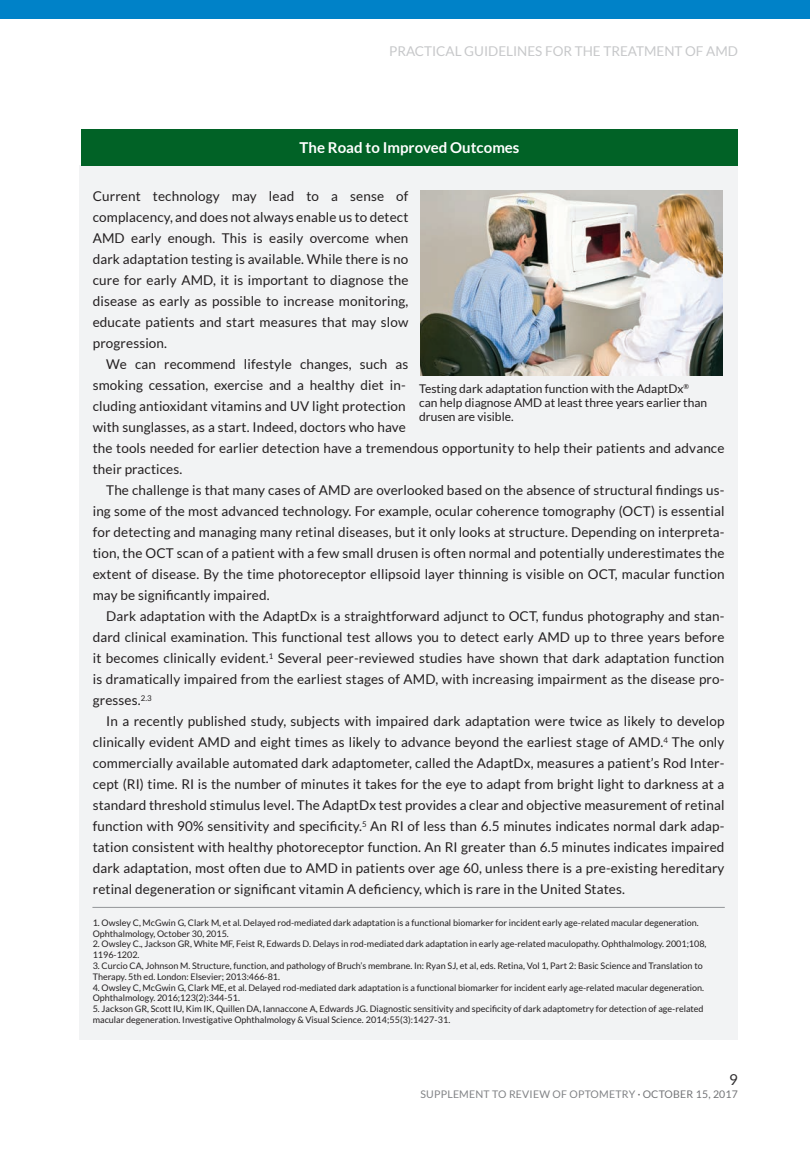
<style>
.page{position:relative;width:810px;height:1161px;background:#fff}
.page>*{position:absolute;margin:0;border:0;box-sizing:border-box;transform-origin:0 0}
.t1{font:700 15px "Lato";color:#fff}
.t2{font:15px "Lato";color:#312f30}
.t3{font:13.5px/21px "Lato";letter-spacing:.01em;color:#231f20;text-align:justify}
.t4{font:13.5px "Lato";color:#c7c8ca}
.t5{font:12px/14.4px "Lato";color:#231f20}
.t6{font:10.5px "Lato";letter-spacing:.02em;color:#818386}
.t7{font:9px/10.8px "Lato";color:#231f20}
.s1{font-size:4.5px;color:#6c6d70}
.s2{color:#737477}
</style>
<div class="page">
<div style="left:0;top:0;width:810px;height:19px;background:#0082c8"></div>
<div style="left:79px;top:165px;width:659px;height:875px;background:#f2f3f4"></div>
<div style="left:81px;top:129px;width:657px;height:36px;background:#016226"></div>
<hr style="left:92px;top:907px;width:633px;height:1px;background:#939598">
<img style="left:421px;top:191px;width:302px;height:184px">
<p class="t4" style="left:389px;top:43px;width:350px">PRACTICAL GUIDELINES FOR THE TREATMENT OF AMD</p>
<p class="t1" style="left:300px;top:138px;width:222px">The Road to Improved Outcomes</p>
<p class="t3" style="left:93px;top:185px;width:317px">Current technology may lead to a sense of complacency, and does not always enable us to detect AMD early enough. This is easily overcome when dark adaptation testing is available. While there is no cure for early AMD, it is important to diagnose the disease as early as possible to increase monitoring, educate patients and start measures that may slow progression.</p>
<p class="t3" style="left:93px;top:353px;width:633px;text-align:left;text-indent:14px">We can recommend lifestyle changes, such as<br>smoking cessation, exercise and a healthy diet in-<br>cluding antioxidant vitamins and UV light protection<br>with sunglasses, as a start. Indeed, doctors who have<br>the tools needed for earlier detection have a tremendous opportunity to help their patients and advance their practices.</p>
<p class="t3" style="left:93px;top:479px;width:633px;text-indent:14px">The challenge is that many cases of AMD are overlooked based on the absence of structural findings us&shy;ing some of the most advanced technology. For example, ocular coherence tomography (OCT) is essential for detecting and managing many retinal diseases, but it only looks at structure. Depending on interpreta&shy;tion, the OCT scan of a patient with a few small drusen is often normal and potentially underestimates the extent of disease. By the time photoreceptor ellipsoid layer thinning is visible on OCT, macular function may be significantly impaired.</p>
<p class="t3" style="left:93px;top:605px;width:633px;text-indent:14px">Dark adaptation with the AdaptDx is a straightforward adjunct to OCT, fundus photography and stan&shy;dard clinical examination. This functional test allows you to detect early AMD up to three years before it becomes clinically evident.<sup>1</sup> Several peer-reviewed studies have shown that dark adaptation function is dramatically impaired from the earliest stages of AMD, with increasing impairment as the disease pro&shy;gresses.<sup>2.3</sup></p>
<p class="t3" style="left:93px;top:710px;width:633px;text-indent:14px">In a recently published study, subjects with impaired dark adaptation were twice as likely to develop clinically evident AMD and eight times as likely to advance beyond the earliest stage of AMD.<sup>4</sup> The only commercially available automated dark adaptometer, called the AdaptDx, measures a patient’s Rod Inter&shy;cept (RI) time. RI is the number of minutes it takes for the eye to adapt from bright light to darkness at a standard threshold stimulus level. The AdaptDx test provides a clear and objective measurement of retinal function with 90% sensitivity and specificity.<sup>5</sup> An RI of less than 6.5 minutes indicates normal dark adap&shy;tation consistent with healthy photoreceptor function. An RI greater than 6.5 minutes indicates impaired dark adaptation, most often due to AMD in patients over age 60, unless there is a pre-existing hereditary retinal degeneration or significant vitamin A deficiency, which is rare in the United States.</p>
<p class="t7" style="left:93px;top:917px;width:608px">1. Owsley C, McGwin G, Clark M, et al. Delayed rod-mediated dark adaptation is a functional biomarker for incident early age-related macular degeneration.<br>Ophthalmology, October 30, 2015.</p>
<p class="t7" style="left:93px;top:939px;width:615px">2. Owsley C., Jackson GR, White MF, Feist R, Edwards D. Delays in rod-mediated dark adaptation in early age-related maculopathy. Ophthalmology. 2001;108,<br>1196-1202.</p>
<p class="t7" style="left:93px;top:960px;width:611px">3. Curcio CA, Johnson M. Structure, function, and pathology of Bruch’s membrane. In: Ryan SJ, et al, eds. Retina, Vol 1, Part 2: Basic Science and Translation to<br>Therapy. 5th ed. London: Elsevier; 2013:466-81.</p>
<p class="t7" style="left:93px;top:982px;width:613px">4. Owsley C, McGwin G, Clark ME, et al. Delayed rod-mediated dark adaptation is a functional biomarker for incident early age-related macular degeneration.<br>Ophthalmology. 2016;123(2):344-51.</p>
<p class="t7" style="left:93px;top:1003px;width:612px">5. Jackson GR, Scott IU, Kim IK, Quillen DA, Iannaccone A, Edwards JG. Diagnostic sensitivity and specificity of dark adaptometry for detection of age-related macular degeneration. Investigative Ophthalmology &amp; Visual Science. 2014;55(3):1427-31.</p>
<p class="t5" style="left:419px;top:381px;width:289px">Testing dark adaptation function with the AdaptDx<sup>® </sup>can help diagnose AMD at least three years earlier than drusen are visible.</p>
<p class="t2" style="left:729px;top:1070px;width:10px">9</p>
<p class="t6" style="left:420px;top:1087px;width:319px">SUPPLEMENT TO REVIEW OF OPTOMETRY <span class="s1">•</span> <span class="s2">OCTOBER 15, 2017</span></p>
</div>
